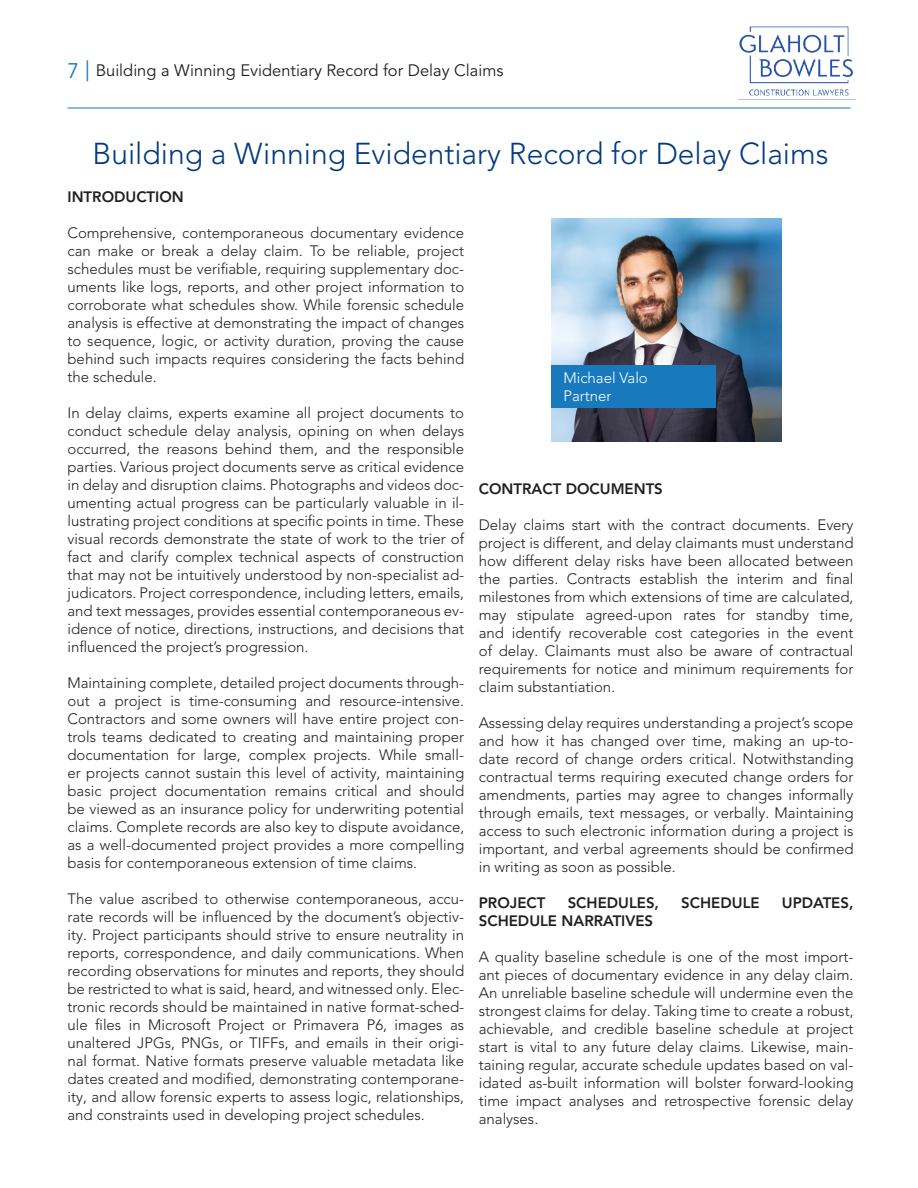
<style>
.page{position:relative;width:918px;height:1188px;background:#fff}
.page>*{position:absolute;margin:0;border:0;box-sizing:border-box;transform-origin:0 0}
.Paragraph_Style_2{font:300 30px "Avenir LT Pro";color:#023b80}
.t1{font:21px "Avenir LT Pro";color:#1879bd}
.Paragraph_Style_8{font:16.5px "Avenir LT Pro";color:#231f20}
.Paragraph_Style_3{font:300 15px/18px "Avenir LT Pro";color:#231f20;text-align:justify}
.Paragraph_Style_3-2{font:800 15px "Avenir LT Pro";color:#231f20}
.Paragraph_Style_7{font:300 15px "Avenir LT Pro";color:#fff}
.s1{font-size:21px;color:#1879bd}
</style>
<div class="page">
<hr style="left:68px;top:108px;width:782px;height:1px;background:#1879bd">
<img style="left:739px;top:26px;width:115px;height:70px">
<img style="left:551px;top:219px;width:230px;height:222px">
<div style="left:551px;top:365px;width:164px;height:43px;background:#1879bd"></div>
<p class="t1" style="left:68px;top:58px;width:13px">7</p>
<p class="Paragraph_Style_8" style="left:85px;top:60px;width:420px"><span class="s1">|</span> Building a Winning Evidentiary Record for Delay Claims</p>
<p class="Paragraph_Style_2" style="left:93px;top:136px;width:737px">Building a Winning Evidentiary Record for Delay Claims</p>
<p class="Paragraph_Style_3-2" style="left:68px;top:188px;width:118px">INTRODUCTION</p>
<p class="Paragraph_Style_3" style="left:68px;top:224px;width:398px">Comprehensive, contemporaneous documentary evidence can make or break a delay claim. To be reliable, project schedules must be verifiable, requiring supplementary doc&shy;uments like logs, reports, and other project information to corroborate what schedules show. While forensic schedule analysis is effective at demonstrating the impact of changes to sequence, logic, or activity duration, proving the cause behind such impacts requires considering the facts behind the schedule.</p>
<p class="Paragraph_Style_3" style="left:68px;top:404px;width:398px">In delay claims, experts examine all project documents to conduct schedule delay analysis, opining on when delays occurred, the reasons behind them, and the responsible parties. Various project documents serve as critical evidence in delay and disruption claims. Photographs and videos doc&shy;umenting actual progress can be particularly valuable in il&shy;lustrating project conditions at specific points in time. These visual records demonstrate the state of work to the trier of fact and clarify complex technical aspects of construction that may not be intuitively understood by non-specialist ad&shy;judicators. Project correspondence, including letters, emails, and text messages, provides essential contemporaneous ev&shy;idence of notice, directions, instructions, and decisions that influenced the project’s progression.</p>
<p class="Paragraph_Style_3" style="left:68px;top:674px;width:398px">Maintaining complete, detailed project documents through&shy;out a project is time-consuming and resource-intensive.<br>Contractors and some owners will have entire project con&shy;trols teams dedicated to creating and maintaining proper documentation for large, complex projects. While small&shy;er projects cannot sustain this level of activity, maintaining basic project documentation remains critical and should be viewed as an insurance policy for underwriting potential claims. Complete records are also key to dispute avoidance, as a well-documented project provides a more compelling basis for contemporaneous extension of time claims.</p>
<p class="Paragraph_Style_3" style="left:68px;top:890px;width:398px">The value ascribed to otherwise contemporaneous, accu&shy;rate records will be influenced by the document’s objectiv&shy;ity. Project participants should strive to ensure neutrality in reports, correspondence, and daily communications. When recording observations for minutes and reports, they should be restricted to what is said, heard, and witnessed only. Elec&shy;tronic records should be maintained in native format-sched&shy;ule files in Microsoft Project or Primavera P6, images as unaltered JPGs, PNGs, or TIFFs, and emails in their origi&shy;nal format. Native formats preserve valuable metadata like dates created and modified, demonstrating contemporane&shy;ity, and allow forensic experts to assess logic, relationships, and constraints used in developing project schedules.</p>
<p class="Paragraph_Style_7" style="left:563px;top:369px;width:86px">Michael Valo</p>
<p class="Paragraph_Style_7" style="left:563px;top:387px;width:50px">Partner</p>
<p class="Paragraph_Style_3-2" style="left:479px;top:480px;width:186px">CONTRACT DOCUMENTS</p>
<p class="Paragraph_Style_3" style="left:479px;top:516px;width:376px">Delay claims start with the contract documents. Every project is different, and delay claimants must understand how different delay risks have been allocated between the parties. Contracts establish the interim and final milestones from which extensions of time are calculated, may stipulate agreed-upon rates for standby time, and identify recoverable cost categories in the event of delay. Claimants must also be aware of contractual requirements for notice and minimum requirements for claim substantiation.</p>
<p class="Paragraph_Style_3" style="left:479px;top:714px;width:376px">Assessing delay requires understanding a project’s scope and how it has changed over time, making an up-to&shy;date record of change orders critical. Notwithstanding contractual terms requiring executed change orders for amendments, parties may agree to changes informally through emails, text messages, or verbally. Maintaining access to such electronic information during a project is important, and verbal agreements should be confirmed in writing as soon as possible.</p>
<p class="Paragraph_Style_3-2" style="left:479px;top:894px;width:68px">PROJECT</p>
<p class="Paragraph_Style_3-2" style="left:568px;top:894px;width:93px">SCHEDULES,</p>
<p class="Paragraph_Style_3-2" style="left:681px;top:894px;width:80px">SCHEDULE</p>
<p class="Paragraph_Style_3-2" style="left:782px;top:894px;width:73px">UPDATES,</p>
<p class="Paragraph_Style_3-2" style="left:479px;top:912px;width:176px">SCHEDULE NARRATIVES</p>
<p class="Paragraph_Style_3" style="left:479px;top:948px;width:376px">A quality baseline schedule is one of the most import&shy;ant pieces of documentary evidence in any delay claim.<br>An unreliable baseline schedule will undermine even the strongest claims for delay. Taking time to create a robust, achievable, and credible baseline schedule at project start is vital to any future delay claims. Likewise, main&shy;taining regular, accurate schedule updates based on val&shy;idated as-built information will bolster forward-looking time impact analyses and retrospective forensic delay analyses.</p>
</div>
